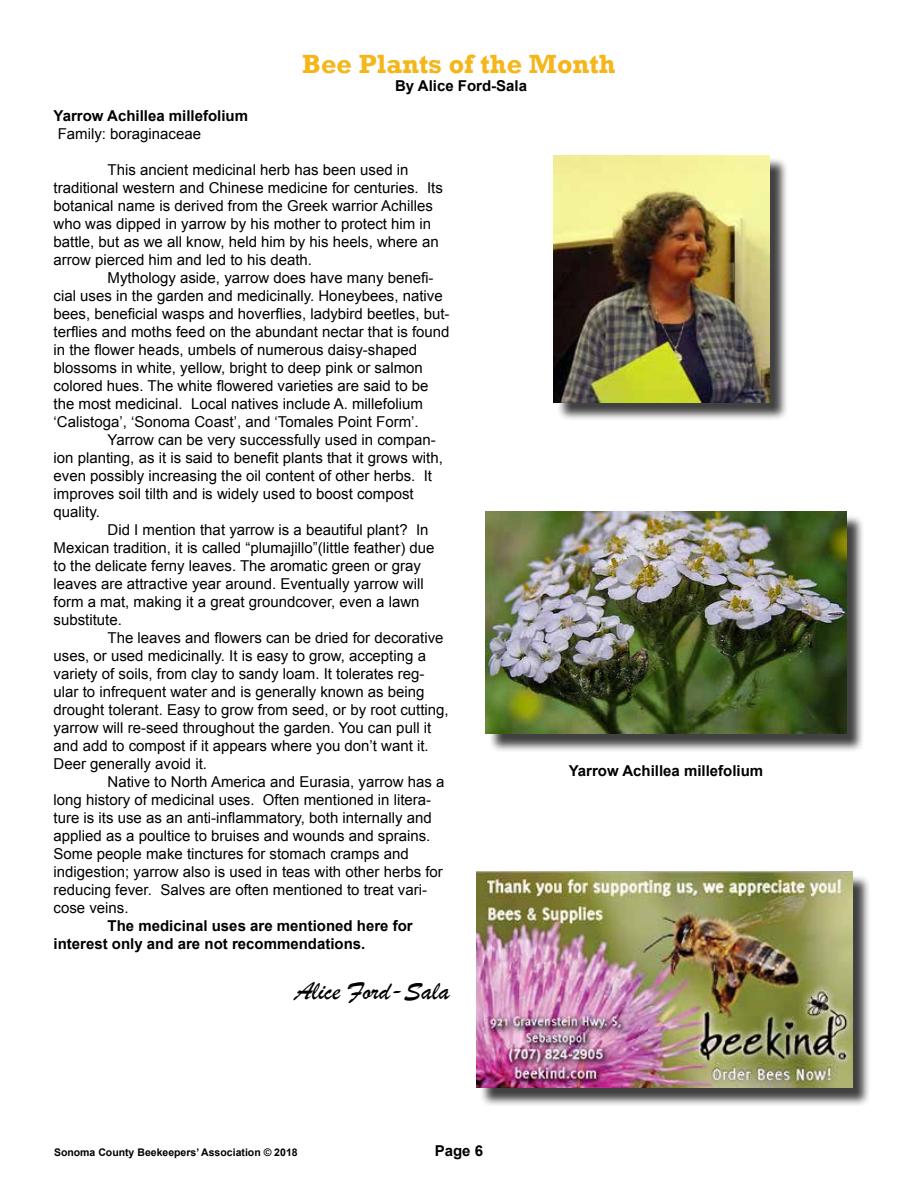
<style>
.page{position:relative;width:918px;height:1188px;background:#fff}
.page>*{position:absolute;margin:0;border:0;box-sizing:border-box;transform-origin:0 0}
.t1{font:700 27px "Rockwell";color:#f4b619}
.t2{font:27px "Brush Script";color:#000}
.t3{font:15px/18px "Arial";color:#000}
.t4{font:700 15px/18px "Arial";color:#000}
.t5{font:700 10.5px "Arial";color:#000}
</style>
<div class="page">
<div style="left:556px;top:157px;width:232px;height:265px;background:#000;opacity:.75"></div>
<img style="left:554px;top:155px;width:216px;height:248px">
<div style="left:488px;top:514px;width:377px;height:238px;background:#000;opacity:.75"></div>
<img style="left:486px;top:512px;width:360px;height:222px">
<div style="left:479px;top:874px;width:392px;height:233px;background:#000;opacity:.75"></div>
<img style="left:477px;top:872px;width:375px;height:216px">
<h1 class="t1" style="left:302px;top:47px;width:315px">Bee Plants of the Month</h1>
<p class="t4" style="left:395px;top:77px;width:133px">By Alice Ford-Sala</p>
<p class="t4" style="left:54px;top:107px;width:196px">Yarrow Achillea millefolium</p>
<p class="t3" style="left:58px;top:124px;width:145px">Family: boraginaceae</p>
<p class="t3" style="left:54px;top:160px;width:391px;text-indent:54px">This ancient medicinal herb has been used in traditional western and Chinese medicine for centuries. Its botanical name is derived from the Greek warrior Achilles who was dipped in yarrow by his mother to protect him in battle, but as we all know, held him by his heels, where an arrow pierced him and led to his death.</p>
<p class="t3" style="left:54px;top:268px;width:398px;text-indent:54px">Mythology aside, yarrow does have many benefi&shy;cial uses in the garden and medicinally. Honeybees, native bees, beneficial wasps and hoverflies, ladybird beetles, but&shy;terflies and moths feed on the abundant nectar that is found in the flower heads, umbels of numerous daisy-shaped blossoms in white, yellow, bright to deep pink or salmon colored hues. The white flowered varieties are said to be the most medicinal. Local natives include A. millefolium ‘Calistoga’, ‘Sonoma Coast’, and ‘Tomales Point Form’.</p>
<p class="t3" style="left:54px;top:430px;width:391px;text-indent:54px">Yarrow can be very successfully used in compan&shy;ion planting, as it is said to benefit plants that it grows with, even possibly increasing the oil content of other herbs. It improves soil tilth and is widely used to boost compost quality.</p>
<p class="t3" style="left:54px;top:520px;width:382px;text-indent:54px">Did I mention that yarrow is a beautiful plant? In Mexican tradition, it is called “plumajillo”(little feather) due to the delicate ferny leaves. The aromatic green or gray leaves are attractive year around. Eventually yarrow will form a mat, making it a great groundcover, even a lawn substitute.</p>
<p class="t3" style="left:54px;top:628px;width:397px;text-indent:54px">The leaves and flowers can be dried for decorative uses, or used medicinally. It is easy to grow, accepting a variety of soils, from clay to sandy loam. It tolerates reg&shy;ular to infrequent water and is generally known as being drought tolerant. Easy to grow from seed, or by root cutting, yarrow will re-seed throughout the garden. You can pull it and add to compost if it appears where you don’t want it.<br>Deer generally avoid it.</p>
<p class="t3" style="left:54px;top:772px;width:392px;text-indent:54px">Native to North America and Eurasia, yarrow has a long history of medicinal uses. Often mentioned in litera&shy;ture is its use as an anti-inflammatory, both internally and applied as a poultice to bruises and wounds and sprains.<br>Some people make tinctures for stomach cramps and indigestion; yarrow also is used in teas with other herbs for reducing fever. Salves are often mentioned to treat vari&shy;cose veins.</p>
<p class="t4" style="left:54px;top:917px;width:361px;text-indent:54px">The medicinal uses are mentioned here for interest only and are not recommendations.</p>
<h1 class="t2" style="left:295px;top:974px;width:156px">Alice Ford-Sala</h1>
<p class="t5" style="left:54px;top:1145px;width:245px">Sonoma County Beekeepers’ Association © 2018</p>
<p class="t4" style="left:435px;top:1142px;width:50px">Page 6</p>
<p class="t4" style="left:569px;top:762px;width:196px">Yarrow Achillea millefolium</p>
</div>
